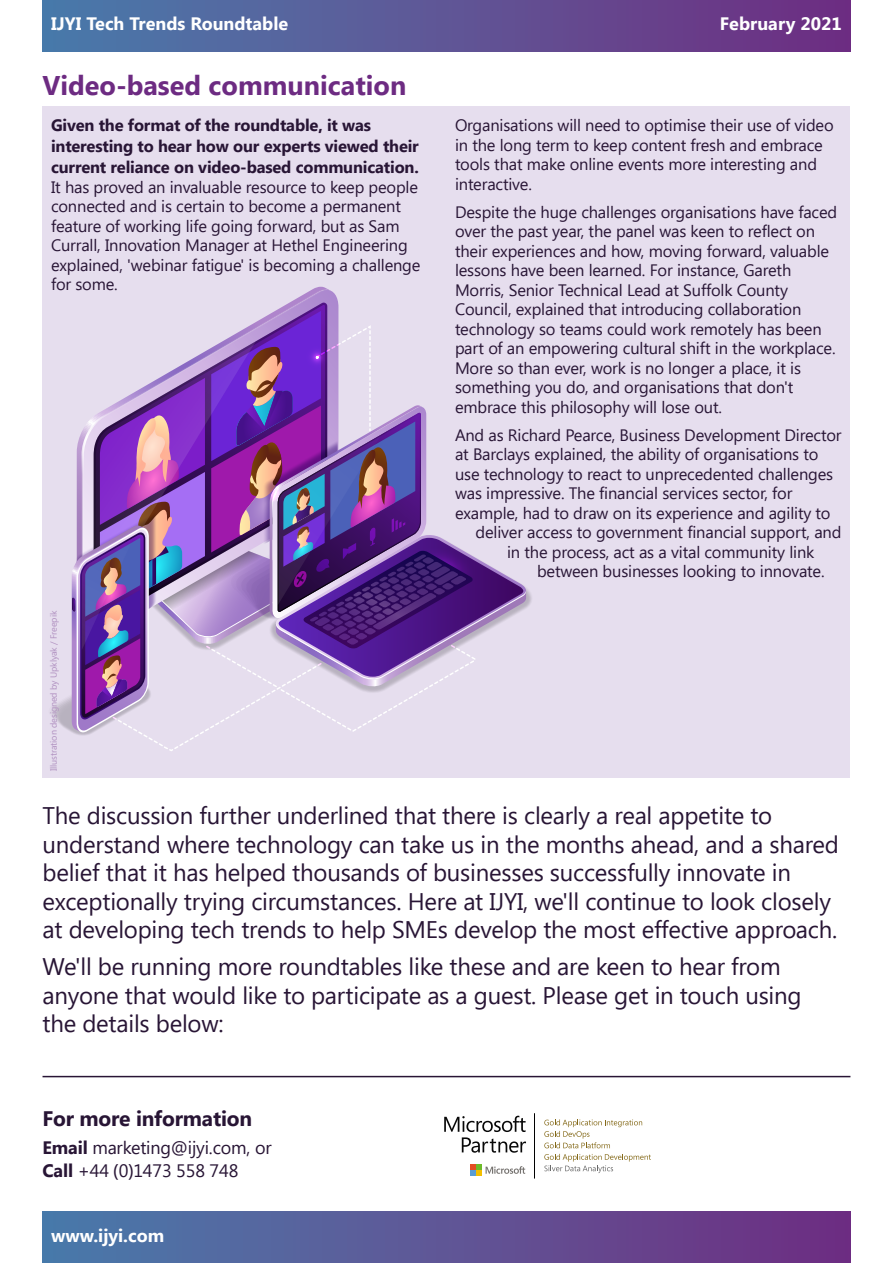
<style>
.page{position:relative;width:893px;height:1263px;background:#fff}
.page>*{position:absolute;margin:0;border:0;box-sizing:border-box;transform-origin:0 0}
.t1{font:700 27px "Segoe UI";color:#6d2b82}
.t2{font:24px/28.5px "Segoe UI";letter-spacing:-.01em;color:#281535}
._11pt_Body_copy{font:700 21px "Segoe UI";letter-spacing:-.01em;color:#281535}
.t3{font:700 18px "Segoe UI";color:#fff}
._11pt_Body_copy-2{font:18px "Segoe UI";letter-spacing:-.01em;color:#281535}
._11pt_Body_copy-3{font:16.5px/19.5px "Segoe UI";letter-spacing:-.01em;color:#281535}
._11pt_Body_copy-4{font:700 16.5px/21px "Segoe UI";letter-spacing:-.01em;color:#281535}
.t4{font:700 16.5px "Segoe UI";color:#fff}
._11pt_Body_copy-5{font:9px "Segoe UI";letter-spacing:-.01em;color:#b090c0}
.s1{font-weight:700}
.s2{font-family:"Open Sans"}
</style>
<div class="page">
<svg style="left:444px;top:1116px;width:82px;height:37px"></svg>
<svg style="left:470px;top:1164px;width:55px;height:12px"></svg>
<hr style="left:534px;top:1113px;width:1px;height:65px;background:#000">
<svg style="left:544px;top:1119px;width:98px;height:29px"></svg>
<svg style="left:544px;top:1154px;width:107px;height:19px"></svg>
<hr style="left:43px;top:1076px;width:807px;height:1px;background:#281535">
<div style="left:43px;top:106px;width:807px;height:672px;background:#e6deee"></div>
<svg style="left:275px;top:289px;width:55px;height:22px"></svg>
<svg style="left:51px;top:311px;width:481px;height:440px"></svg>
<div style="left:43px;top:0;width:807px;height:51px;background:linear-gradient(to right,#4b7cab,#702e81)"></div>
<div style="left:43px;top:1211px;width:807px;height:51px;background:linear-gradient(to right,#4b7cab,#702e81)"></div>
<p class="t3" style="left:51px;top:13px;width:239px">IJYI Tech Trends Roundtable</p>
<p class="t3" style="left:720px;top:13px;width:123px">February 2021</p>
<p class="t4" style="left:51px;top:14px;width:105px">January 2021</p>
<p class="t1" style="left:43px;top:70px;width:365px">Video-based communication</p>
<p class="_11pt_Body_copy-4" style="left:51px;top:115px;width:369px">Given the format of the roundtable, it was interesting to hear how our experts viewed their current reliance on video-based communication.</p>
<p class="_11pt_Body_copy-3" style="left:51px;top:177px;width:371px">It has proved an invaluable resource to keep people connected and is certain to become a permanent feature of working life going forward, but as Sam Currall, Innovation Manager at Hethel Engineering explained, 'webinar fatigue' is becoming a challenge for some.</p>
<p class="_11pt_Body_copy-5" style="left:49px;top:771px;width:162px;rotate:-90deg">Illustration designed by Upklyak / Freepik</p>
<p class="_11pt_Body_copy-3" style="left:455px;top:116px;width:380px">Organisations will need to optimise their use of video in the long term to keep content fresh and embrace tools that make online events more interesting and interactive.</p>
<p class="_11pt_Body_copy-3" style="left:455px;top:202px;width:384px">Despite the huge challenges organisations have faced over the past year, the panel was keen to reflect on their experiences and how, moving forward, valuable lessons have been learned. For instance, Gareth Morris, Senior Technical Lead at Suffolk County Council, explained that introducing collaboration technology so teams could work remotely has been part of an empowering cultural shift in the workplace.<br>More so than ever, work is no longer a place, it is something you do, and organisations that don't embrace this philosophy will lose out.</p>
<p class="_11pt_Body_copy-3" style="left:455px;top:425px;width:388px">And as Richard Pearce, Business Development Director</p>
<p class="_11pt_Body_copy-3" style="left:455px;top:445px;width:365px">at Barclays explained, the ability of organisations to</p>
<p class="_11pt_Body_copy-3" style="left:455px;top:464px;width:380px">use technology to react to unprecedented challenges</p>
<p class="_11pt_Body_copy-3" style="left:455px;top:484px;width:339px">was impressive. The financial services sector, for</p>
<p class="_11pt_Body_copy-3" style="left:455px;top:503px;width:377px">example, had to draw on its experience and agility to</p>
<p class="_11pt_Body_copy-3" style="left:476px;top:523px;width:367px">deliver access to government financial support, and</p>
<p class="_11pt_Body_copy-3" style="left:507px;top:542px;width:309px">in the process, act as a vital community link</p>
<p class="_11pt_Body_copy-3" style="left:537px;top:562px;width:289px">between businesses looking to innovate.</p>
<p class="t2" style="left:43px;top:802px;width:798px">The discussion further underlined that there is clearly a real appetite to understand where technology can take us in the months ahead, and a shared belief that it has helped thousands of businesses successfully innovate in exceptionally trying circumstances. Here at IJYI, we'll continue to look closely at developing tech trends to help SMEs develop the most effective approach.</p>
<p class="t2" style="left:43px;top:953px;width:761px">We'll be running more roundtables like these and are keen to hear from anyone that would like to participate as a guest. Please get in touch using the details below:</p>
<p class="_11pt_Body_copy" style="left:43px;top:1106px;width:211px">For more information</p>
<p class="_11pt_Body_copy-2" style="left:43px;top:1137px;width:231px"><span class="s1">Email</span> marketing@ijyi.com, or</p>
<p class="_11pt_Body_copy-2" style="left:43px;top:1161px;width:197px"><span class="s1">Call</span> +44 <span class="s2">(</span>0<span class="s2">)</span>1473 558 748</p>
<p class="t3" style="left:51px;top:1225px;width:115px">www.ijyi.com</p>
<p class="t4" style="left:51px;top:1226px;width:105px">www.ijyi.com</p>
</div>
